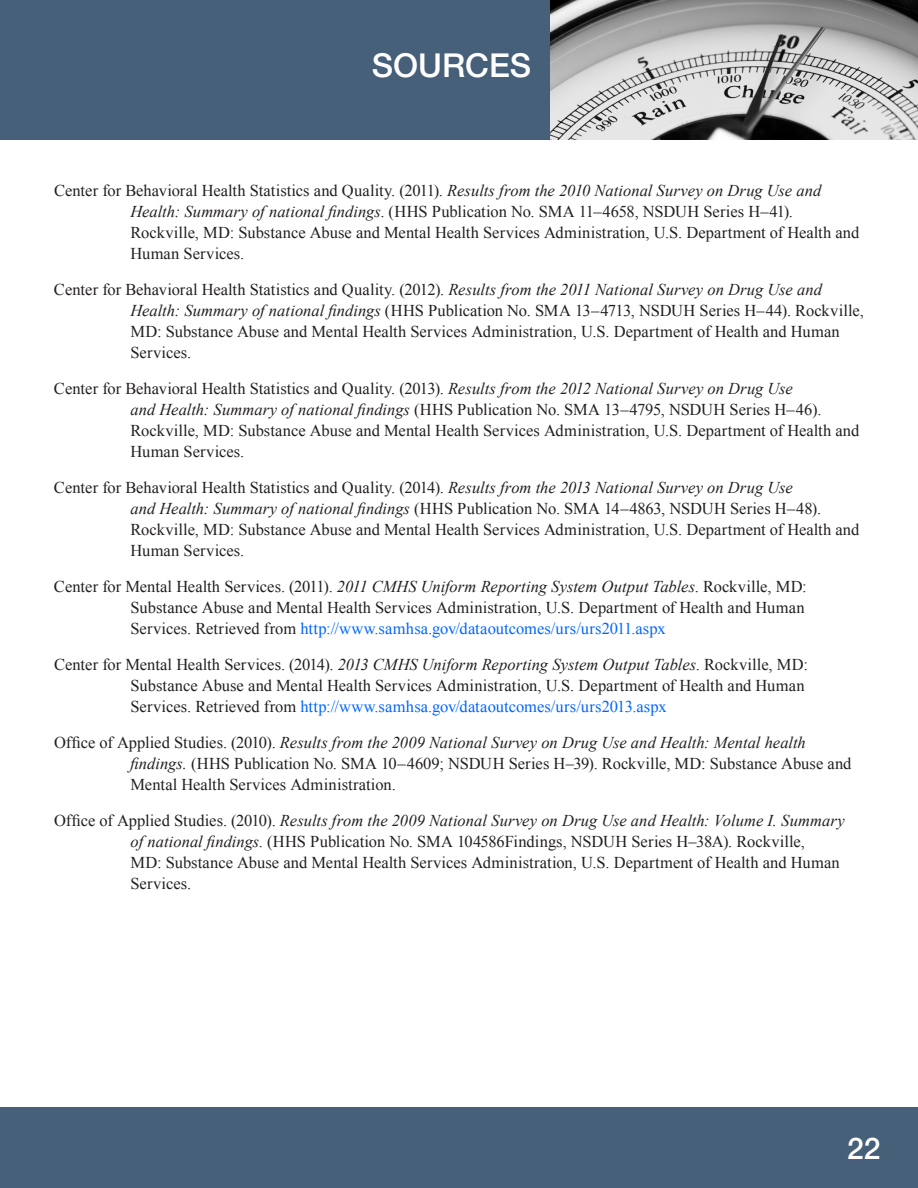
<style>
.page{position:relative;width:918px;height:1188px;background:#fff}
.page>*{position:absolute;margin:0;border:0;box-sizing:border-box;transform-origin:0 0}
.t1{font:500 33px "Helvetica Neue LT Std";color:#fff}
.t2{font:500 30px "Helvetica Neue LT Std";color:#fff}
.source_text{font:16.5px/21px "Times New Roman";color:#231f20}
.s1{font-style:italic}
.s2{color:#06f}
</style>
<div class="page">
<div style="left:0;top:0;width:551px;height:140px;background:#466079"></div>
<div style="left:0;top:1107px;width:918px;height:81px;background:#466079"></div>
<img style="left:551px;top:0;width:367px;height:140px">
<h1 class="t1" style="left:372px;top:46px;width:161px">SOURCES</h1>
<p class="source_text" style="left:130px;top:180px;width:730px;text-indent:-76px">Center for Behavioral Health Statistics and Quality. (2011). <span class="s1">Results from the 2010 National Survey on Drug Use and Health: Summary of national findings</span>. (HHS Publication No. SMA 11–4658, NSDUH Series H–41).<br>Rockville, MD: Substance Abuse and Mental Health Services Administration, U.S. Department of Health and Human Services.</p>
<p class="source_text" style="left:130px;top:279px;width:735px;text-indent:-76px">Center for Behavioral Health Statistics and Quality. (2012). <span class="s1">Results from the 2011 National Survey on Drug Use and Health: Summary of national findings</span> (HHS Publication No. SMA 13–4713, NSDUH Series H–44). Rockville, MD: Substance Abuse and Mental Health Services Administration, U.S. Department of Health and Human Services.</p>
<p class="source_text" style="left:130px;top:378px;width:730px;text-indent:-76px">Center for Behavioral Health Statistics and Quality. (2013). <span class="s1">Results from the 2012 National Survey on Drug Use<br>and Health: Summary of national findings</span> (HHS Publication No. SMA 13–4795, NSDUH Series H–46).<br>Rockville, MD: Substance Abuse and Mental Health Services Administration, U.S. Department of Health and Human Services.</p>
<p class="source_text" style="left:130px;top:477px;width:730px;text-indent:-76px">Center for Behavioral Health Statistics and Quality. (2014). <span class="s1">Results from the 2013 National Survey on Drug Use<br>and Health: Summary of national findings</span> (HHS Publication No. SMA 14–4863, NSDUH Series H–48).<br>Rockville, MD: Substance Abuse and Mental Health Services Administration, U.S. Department of Health and Human Services.</p>
<p class="source_text" style="left:131px;top:576px;width:678px;text-indent:-77px">Center for Mental Health Services. (2011). <span class="s1">2011 CMHS Uniform Reporting System Output Tables</span>. Rockville, MD:<br>Substance Abuse and Mental Health Services Administration, U.S. Department of Health and Human<br>Services. Retrieved from <span class="s2">http://www.samhsa.gov/dataoutcomes/urs/urs2011.aspx</span></p>
<p class="source_text" style="left:131px;top:654px;width:679px;text-indent:-76px">Center for Mental Health Services. (2014). <span class="s1">2013 CMHS Uniform Reporting System Output Tables</span>. Rockville, MD:<br>Substance Abuse and Mental Health Services Administration, U.S. Department of Health and Human<br>Services. Retrieved from <span class="s2">http://www.samhsa.gov/dataoutcomes/urs/urs2013.aspx</span></p>
<p class="source_text" style="left:131px;top:732px;width:723px;text-indent:-76px">Office of Applied Studies. (2010). <span class="s1">Results from the 2009 National Survey on Drug Use and Health: Mental health findings.</span> (HHS Publication No. SMA 10–4609; NSDUH Series H–39). Rockville, MD: Substance Abuse and<br>Mental Health Services Administration.</p>
<p class="source_text" style="left:131px;top:810px;width:716px;text-indent:-76px">Office of Applied Studies. (2010). <span class="s1">Results from the 2009 National Survey on Drug Use and Health: Volume I. Summary of national findings</span>. (HHS Publication No. SMA 104586Findings, NSDUH Series H–38A). Rockville,<br>MD: Substance Abuse and Mental Health Services Administration, U.S. Department of Health and Human Services.</p>
<h2 class="t2" style="left:847px;top:1130px;width:35px">22</h2>
</div>
